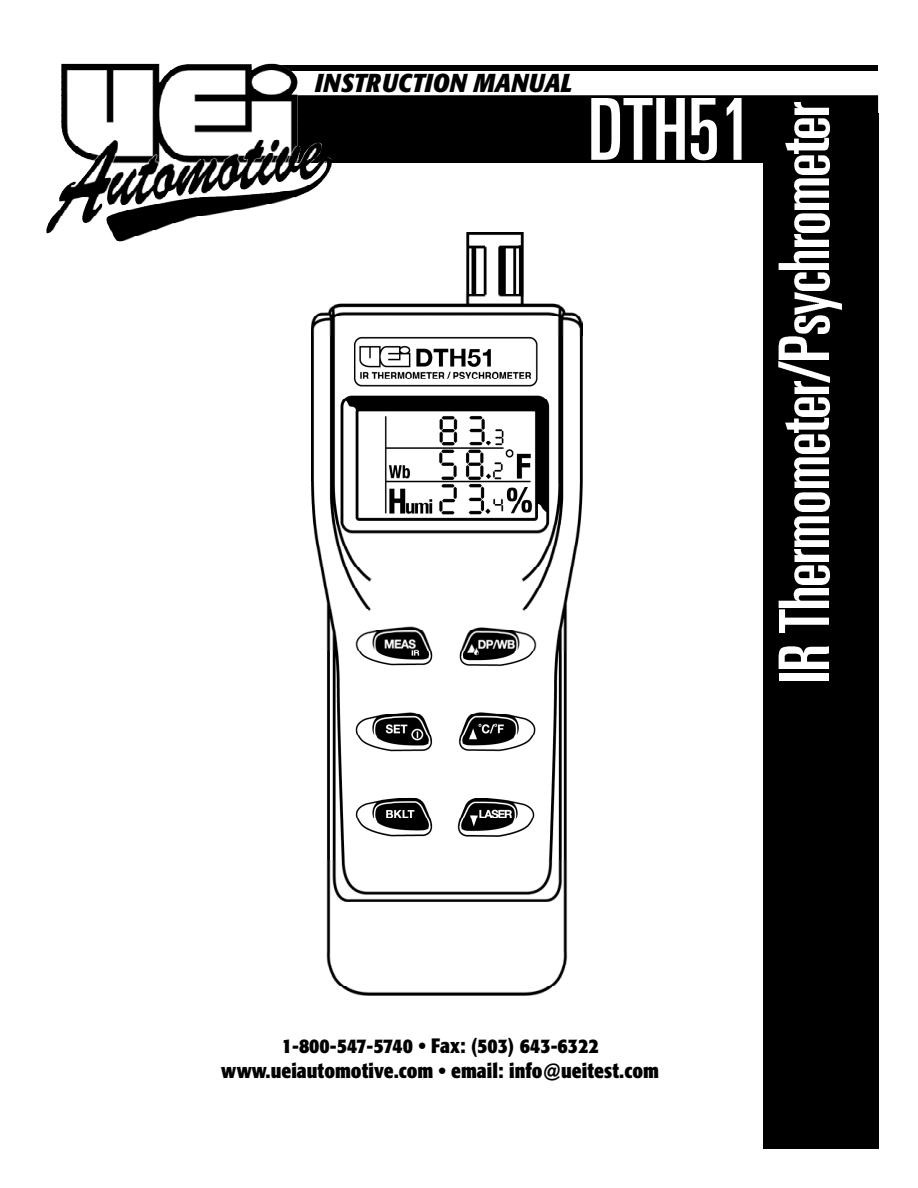
<style>
.page{position:relative;width:918px;height:1188px;background:#fff}
.page>*{position:absolute;margin:0;border:0;box-sizing:border-box;transform-origin:0 0}
.t1{font:ultra-condensed 85.65px "Univers LT Std";color:#fff}
.t2{font:italic 700 condensed 25.65px "Formata";letter-spacing:.015em;color:#000}
.t3{font:700 condensed 20.55px/24.8px "Formata";color:#000;text-align:center}
</style>
<div class="page">
<div style="left:763px;top:113px;width:115px;height:1035px;background:#000"></div>
<div style="left:271px;top:95px;width:607px;height:68px;background:#000"></div>
<img style="left:779px;top:674px;width:50px;height:7px">
<img style="left:778px;top:647px;width:51px;height:22px">
<img style="left:779px;top:609px;width:50px;height:24px">
<img style="left:778px;top:589px;width:51px;height:18px">
<img style="left:794px;top:565px;width:35px;height:20px">
<img style="left:794px;top:550px;width:35px;height:12px">
<img style="left:794px;top:516px;width:35px;height:30px">
<img style="left:794px;top:493px;width:35px;height:19px">
<img style="left:794px;top:458px;width:35px;height:30px">
<img style="left:794px;top:434px;width:35px;height:20px">
<img style="left:785px;top:397px;width:44px;height:35px">
<img style="left:794px;top:382px;width:35px;height:12px">
<img style="left:778px;top:361px;width:51px;height:21px">
<img style="left:778px;top:336px;width:51px;height:23px">
<img style="left:794px;top:316px;width:35px;height:17px">
<img style="left:794px;top:292px;width:47px;height:22px">
<img style="left:794px;top:273px;width:35px;height:17px">
<img style="left:778px;top:251px;width:51px;height:19px">
<img style="left:794px;top:235px;width:35px;height:12px">
<img style="left:794px;top:213px;width:35px;height:19px">
<img style="left:794px;top:179px;width:35px;height:30px">
<img style="left:777px;top:155px;width:52px;height:20px">
<img style="left:777px;top:119px;width:52px;height:34px">
<img style="left:787px;top:103px;width:42px;height:12px">
<img style="left:311px;top:232px;width:272px;height:763px">
<div style="left:275px;top:65px;width:603px;height:6px;background:#000"></div>
<img style="left:61px;top:64px;width:239px;height:98px">
<p class="t2" style="left:315px;top:73px;width:259px">INSTRUCTION MANUAL</p>
<h1 class="t1" style="left:588px;top:98px;width:165px">DTH51</h1>
<p class="t3" style="left:221px;top:1035px;width:439px">1-800-547-5740 • Fax: (503) 643-6322 www.ueiautomotive.com • email: info@ueitest.com</p>
</div>
